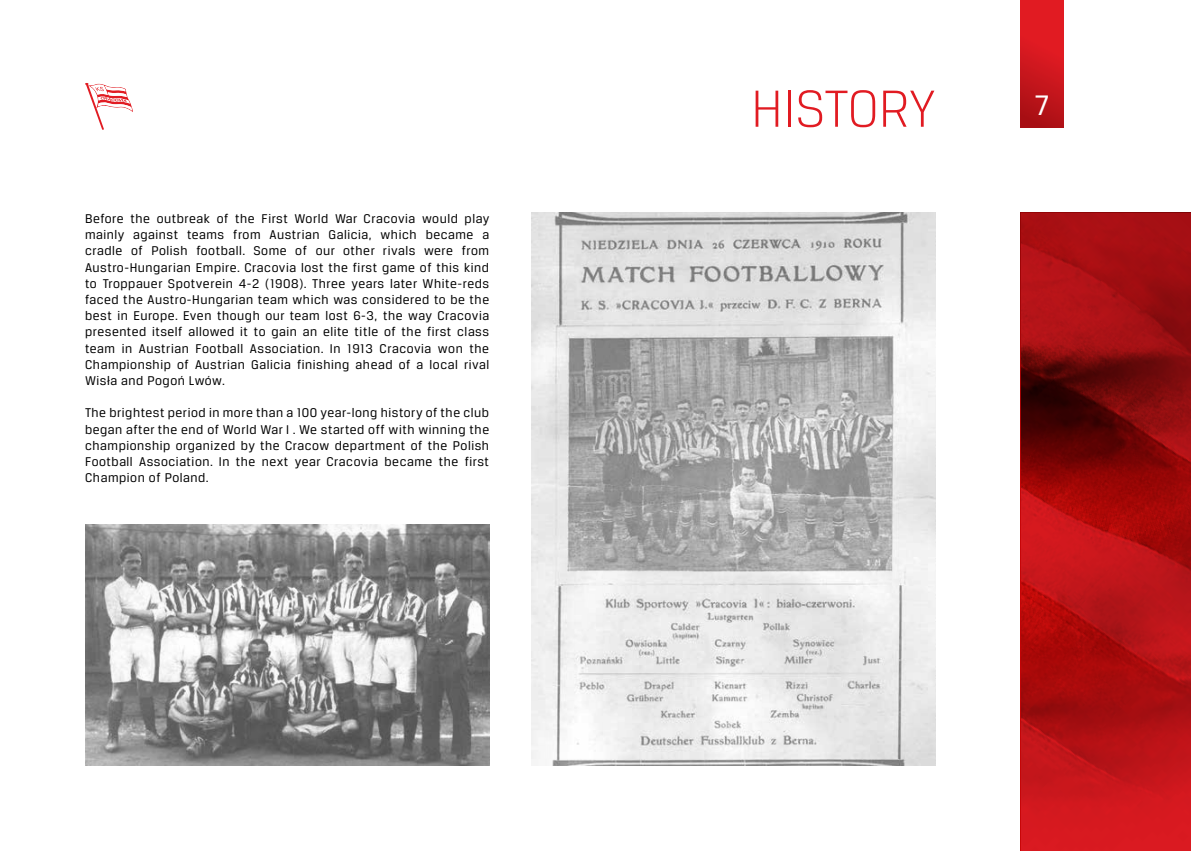
<style>
.page{position:relative;width:1191px;height:851px;background:#fff}
.page>*{position:absolute;margin:0;border:0;box-sizing:border-box;transform-origin:0 0}
.t1{font:300 55.5px "Breuer Text";letter-spacing:-.01em;color:#e11b22}
.t2{font:30px "Breuer Text";color:#fff}
.t3{font:13.5px/16.2px "Breuer Text";letter-spacing:.04em;color:#000;text-align:justify}
</style>
<div class="page">
<svg style="left:85px;top:83px;width:48px;height:47px"></svg>
<img style="left:1020px;top:213px;width:171px;height:637px">
<div style="left:1020px;top:0;width:43px;height:128px;background:linear-gradient(to bottom,#ee1e26,#ae1116)"></div>
<img style="left:531px;top:213px;width:404px;height:552px">
<img style="left:85px;top:524px;width:404px;height:241px">
<p class="t3" style="left:85px;top:210px;width:406px">Before the outbreak of the First World War Cracovia would play mainly against teams from Austrian Galicia, which became a cradle of Polish football. Some of our other rivals were from Austro-Hungarian Empire. Cracovia lost the first game of this kind to Troppauer Spotverein 4-2 (1908). Three years later White-reds faced the Austro-Hungarian team which was considered to be the best in Europe. Even though our team lost 6-3, the way Cracovia presented itself allowed it to gain an elite title of the first class team in Austrian Football Association. In 1913 Cracovia won the Championship of Austrian Galicia finishing ahead of a local rival Wisła and Pogoń Lwów.</p>
<p class="t3" style="left:85px;top:404px;width:405px">The brightest period in more than a 100 year-long history of the club began after the end of World War I . We started off with winning the championship organized by the Cracow department of the Polish Football Association. In the next year Cracovia became the first Champion of Poland.</p>
<h1 class="t1" style="left:751px;top:80px;width:186px">HISTORY</h1>
<h2 class="t2" style="left:1035px;top:89px;width:16px">7</h2>
</div>
